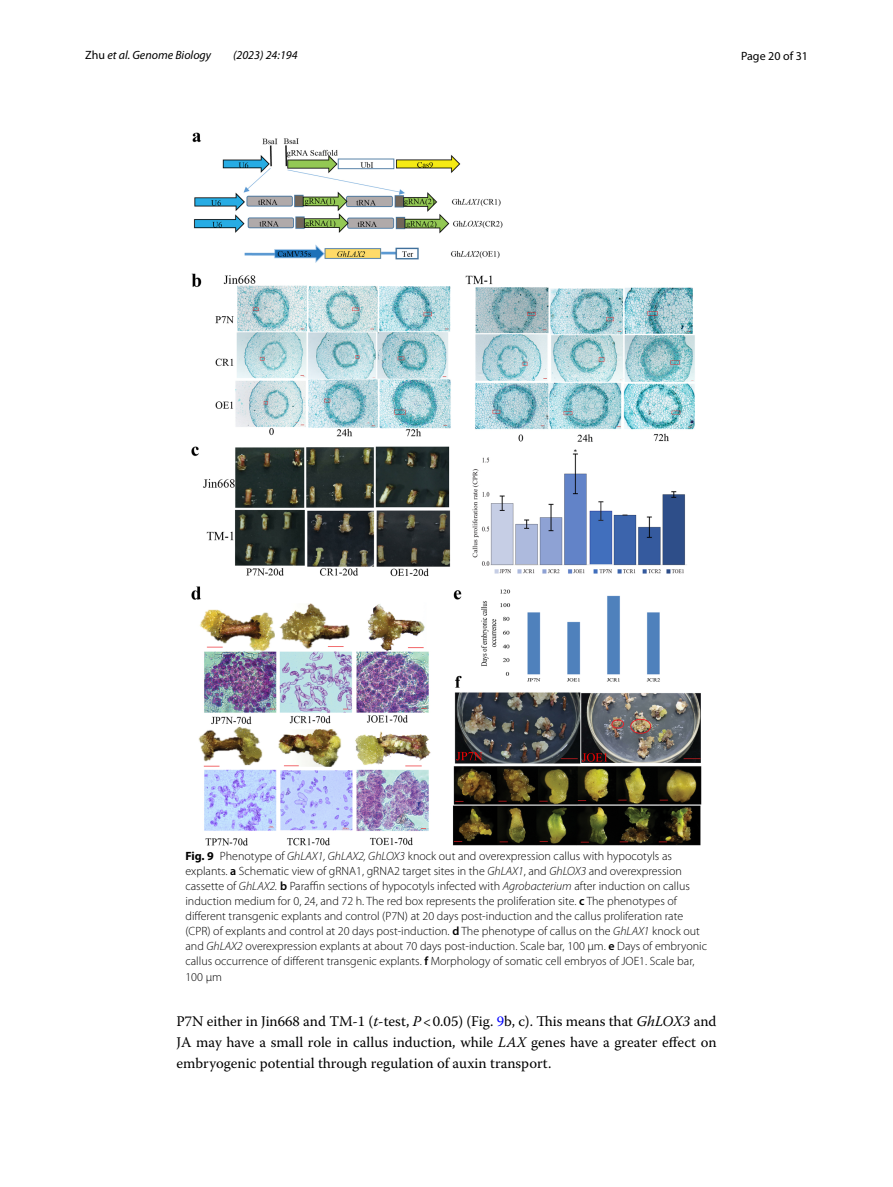
<style>
.page{position:relative;width:893px;height:1187px;background:#fff}
.page>*{position:absolute;margin:0;border:0;box-sizing:border-box;transform-origin:0 0}
.t1{font:14.7px/21.3px "Warnock Pro";color:#000;text-align:justify}
.t2{font:300 12px/15px "Myriad Pro";color:#000}
.t3{font:italic 12px "Myriad Pro";color:#000}
.t4{font:12px "Myriad Pro";color:#000}
.s1{font-style:normal}
.s2{font-weight:700}
.s3{font-style:italic}
.s4{font-weight:600}
.s5{color:#00f}
</style>
<div class="page">
<img style="left:191px;top:133px;width:511px;height:712px">
<p class="t3" style="left:85px;top:48px;width:128px"><span class="s1">Zhu</span> et al. Genome Biology</p>
<p class="t3" style="left:233px;top:48px;width:66px">(2023) 24:194</p>
<p class="t4" style="left:741px;top:48px;width:68px">Page 20 of 31</p>
<p class="t2" style="left:185px;top:849px;width:523px"><span class="s2">Fig. 9</span> Phenotype of <span class="s3">GhLAX1, GhLAX2, GhLOX3</span> knock out and overexpression callus with hypocotyls as explants. <span class="s4">a</span> Schematic view of gRNA1, gRNA2 target sites in the <span class="s3">GhLAX1</span>, and <span class="s3">GhLOX3</span> and overexpression cassette of <span class="s3">GhLAX2.</span> <span class="s4">b</span> Paraffin sections of hypocotyls infected with <span class="s3">Agrobacterium</span> after induction on callus induction medium for 0, 24, and 72 h. The red box represents the proliferation site. <span class="s4">c</span> The phenotypes of different transgenic explants and control (P7N) at 20 days post-induction and the callus proliferation rate (CPR) of explants and control at 20 days post-induction. <span class="s4">d</span> The phenotype of callus on the <span class="s3">GhLAX1</span> knock out and <span class="s3">GhLAX2</span> overexpression explants at about 70 days post-induction. Scale bar, 100 μm. <span class="s4">e</span> Days of embryonic callus occurrence of different transgenic explants. <span class="s4">f</span> Morphology of somatic cell embryos of JOE1. Scale bar, 100 μm</p>
<p class="t1" style="left:176px;top:1010px;width:542px">P7N either in Jin668 and TM-1 (<span class="s3">t</span>-test, <span class="s3">P</span>&lt;0.05) (Fig. <span class="s5">9</span>b, c). This means that <span class="s3">GhLOX3</span> and JA may have a small role in callus induction, while <span class="s3">LAX</span> genes have a greater effect on embryogenic potential through regulation of auxin transport.</p>
</div>
